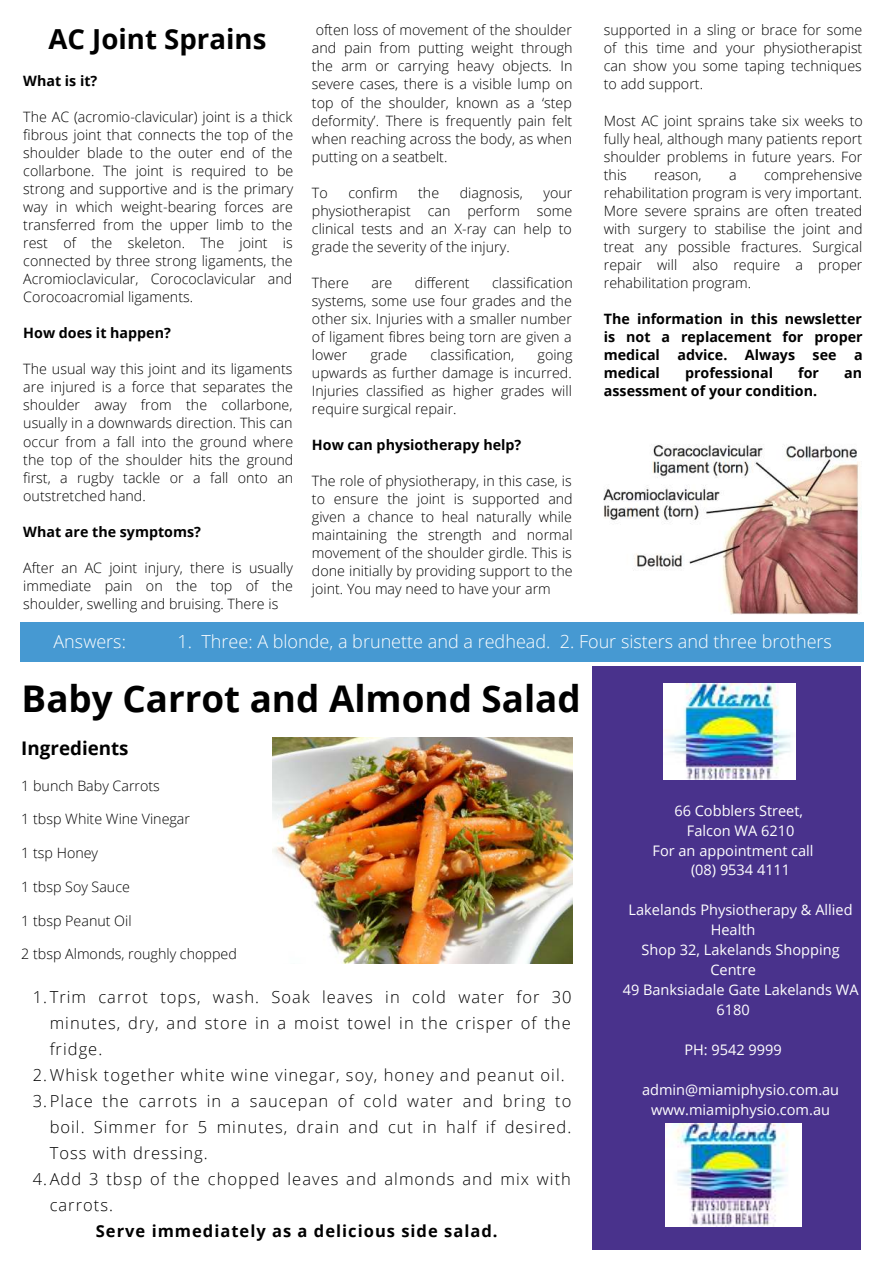
<style>
.page{position:relative;width:894px;height:1264px;background:#fff}
.page>*{position:absolute;margin:0;border:0;box-sizing:border-box;transform-origin:0 0}
.t1{font:700 36.75px "Open Sans";color:#000}
.t2{font:700 27.6px "Open Sans";color:#000}
.t3{font:700 18.75px "Open Sans";color:#000}
.t4{font:300 18px "Open Sans";color:#fff}
.t5{font:300 16.5px "Open Sans";letter-spacing:.06em;color:#000}
.t6{font:700 16.5px "Open Sans";letter-spacing:.06em;color:#000}
.t7{font:14.55px/20px "Open Sans";color:#fff;text-align:center}
.t8{font:300 14.25px/18px "Open Sans";color:#000;text-align:justify}
.t9{font:700 14.25px/18px "Open Sans";color:#000;text-align:justify}
</style>
<div class="page">
<div style="left:592px;top:666px;width:267px;height:583px;background:#49328c"></div>
<div style="left:20px;top:622px;width:843px;height:39px;background:#4699d2"></div>
<img style="left:663px;top:683px;width:132px;height:96px">
<img style="left:665px;top:1123px;width:136px;height:103px">
<img style="left:273px;top:737px;width:299px;height:226px">
<img style="left:603px;top:444px;width:257px;height:171px">
<h2 class="t2" style="left:48px;top:19px;width:219px">AC Joint Sprains</h2>
<p class="t9" style="left:23px;top:71px;width:76px">What is it?</p>
<p class="t8" style="left:23px;top:107px;width:271px">The AC (acromio-clavicular) joint is a thick fibrous joint that connects the top of the shoulder blade to the outer end of the collarbone. The joint is required to be strong and supportive and is the primary way in which weight-bearing forces are transferred from the upper limb to the rest of the skeleton. The joint is connected by three strong ligaments, the Acromioclavicular, Corococlavicular and Corocoacromial ligaments.</p>
<p class="t9" style="left:23px;top:324px;width:149px">How does it happen?</p>
<p class="t8" style="left:23px;top:360px;width:271px">The usual way this joint and its ligaments are injured is a force that separates the shoulder away from the collarbone, usually in a downwards direction. This can occur from a fall into the ground where the top of the shoulder hits the ground first, a rugby tackle or a fall onto an outstretched hand.</p>
<p class="t9" style="left:23px;top:522px;width:179px">What are the symptoms?</p>
<p class="t8" style="left:23px;top:558px;width:271px">After an AC joint injury, there is usually immediate pain on the top of the shoulder, swelling and bruising. There is</p>
<p class="t8" style="left:312px;top:21px;width:262px">often loss of movement of the shoulder and pain from putting weight through the arm or carrying heavy objects. In severe cases, there is a visible lump on top of the shoulder, known as a ‘step deformity’. There is frequently pain felt when reaching across the body, as when putting on a seatbelt.</p>
<p class="t8" style="left:312px;top:183px;width:17px">To</p>
<p class="t8" style="left:348px;top:183px;width:51px">confirm</p>
<p class="t8" style="left:418px;top:183px;width:23px">the</p>
<p class="t8" style="left:459px;top:183px;width:65px">diagnosis,</p>
<p class="t8" style="left:312px;top:183px;width:262px;text-indent:231px">your physiotherapist can perform some clinical tests and an X-ray can help to grade the severity of the injury.</p>
<p class="t8" style="left:312px;top:273px;width:39px">There</p>
<p class="t8" style="left:371px;top:273px;width:22px">are</p>
<p class="t8" style="left:415px;top:273px;width:56px">different</p>
<p class="t8" style="left:312px;top:273px;width:262px;text-indent:180px">classification systems, some use four grades and the other six. Injuries with a smaller number of ligament fibres being torn are given a lower</p>
<p class="t8" style="left:370px;top:345px;width:38px">grade</p>
<p class="t8" style="left:430px;top:345px;width:85px">classification,</p>
<p class="t8" style="left:312px;top:345px;width:262px;text-indent:225px">going upwards as further damage is incurred.<br>Injuries classified as higher grades will require surgical repair.</p>
<p class="t9" style="left:312px;top:435px;width:211px">How can physiotherapy help?</p>
<p class="t8" style="left:312px;top:471px;width:262px">The role of physiotherapy, in this case, is to ensure the joint is supported and given a chance to heal naturally while maintaining the strength and normal movement of the shoulder girdle. This is done initially by providing support to the joint. You may need to have your arm</p>
<p class="t8" style="left:603px;top:21px;width:260px">supported in a sling or brace for some of this time and your physiotherapist can show you some taping techniques to add support.</p>
<p class="t8" style="left:603px;top:111px;width:260px">Most AC joint sprains take six weeks to fully heal, although many patients report shoulder problems in future years. For this</p>
<p class="t8" style="left:603px;top:165px;width:260px;text-indent:160px">comprehensive rehabilitation program is very important.<br>More severe sprains are often treated with surgery to stabilise the joint and treat any possible fractures. Surgical repair will also require a proper rehabilitation program.</p>
<p class="t9" style="left:603px;top:309px;width:260px">The information in this newsletter is not a replacement for proper medical advice. Always see a medical</p>
<p class="t8" style="left:654px;top:165px;width:49px">reason,</p>
<p class="t8" style="left:728px;top:165px;width:9px">a</p>
<p class="t9" style="left:685px;top:363px;width:89px">professional</p>
<p class="t9" style="left:798px;top:363px;width:22px">for</p>
<p class="t9" style="left:843px;top:363px;width:19px">an</p>
<p class="t9" style="left:603px;top:381px;width:215px">assessment of your condition.</p>
<p class="t4" style="left:53px;top:628px;width:74px">Answers:</p>
<p class="t4" style="left:177px;top:628px;width:655px">1. Three: A blonde, a brunette and a redhead. 2. Four sisters and three brothers</p>
<h1 class="t1" style="left:22px;top:673px;width:560px">Baby Carrot and Almond Salad</h1>
<h3 class="t3" style="left:21px;top:734px;width:109px">Ingredients</h3>
<p class="t8" style="left:21px;top:776px;width:140px">1 bunch Baby Carrots</p>
<p class="t8" style="left:21px;top:809px;width:170px">1 tbsp White Wine Vinegar</p>
<p class="t8" style="left:21px;top:843px;width:78px">1 tsp Honey</p>
<p class="t8" style="left:21px;top:877px;width:110px">1 tbsp Soy Sauce</p>
<p class="t8" style="left:21px;top:911px;width:112px">1 tbsp Peanut Oil</p>
<p class="t8" style="left:21px;top:944px;width:217px">2 tbsp Almonds, roughly chopped</p>
<p class="t5" style="left:33px;top:986px;width:540px">1.Trim carrot tops, wash. Soak leaves in cold water for 30</p>
<p class="t5" style="left:50px;top:1011px;width:522px">minutes, dry, and store in a moist towel in the crisper of the</p>
<p class="t5" style="left:50px;top:1037px;width:54px">fridge.</p>
<p class="t5" style="left:33px;top:1063px;width:533px">2.Whisk together white wine vinegar, soy, honey and peanut oil.</p>
<p class="t5" style="left:33px;top:1089px;width:540px">3.Place the carrots in a saucepan of cold water and bring to</p>
<p class="t5" style="left:50px;top:1115px;width:523px">boil. Simmer for 5 minutes, drain and cut in half if desired.</p>
<p class="t5" style="left:50px;top:1141px;width:160px">Toss with dressing.</p>
<p class="t5" style="left:33px;top:1167px;width:539px">4.Add 3 tbsp of the chopped leaves and almonds and mix with</p>
<p class="t5" style="left:50px;top:1193px;width:65px">carrots.</p>
<p class="t6" style="left:96px;top:1218px;width:403px">Serve immediately as a delicious side salad.</p>
<p class="t7" style="left:674px;top:800px;width:130px">66 Cobblers Street,</p>
<p class="t7" style="left:686px;top:820px;width:109px">Falcon WA 6210</p>
<p class="t7" style="left:652px;top:840px;width:162px">For an appointment call</p>
<p class="t7" style="left:690px;top:859px;width:101px">(08) 9534 4111</p>
<p class="t7" style="left:628px;top:899px;width:225px">Lakelands Physiotherapy &amp; Allied</p>
<p class="t7" style="left:710px;top:919px;width:46px">Health</p>
<p class="t7" style="left:641px;top:939px;width:199px">Shop 32, Lakelands Shopping</p>
<p class="t7" style="left:710px;top:959px;width:47px">Centre</p>
<p class="t7" style="left:622px;top:979px;width:237px">49 Banksiadale Gate Lakelands WA</p>
<p class="t7" style="left:716px;top:999px;width:35px">6180</p>
<p class="t7" style="left:684px;top:1039px;width:99px">PH: 9542 9999</p>
<p class="t7" style="left:642px;top:1078px;width:198px">admin@miamiphysio.com.au www.miamiphysio.com.au</p>
</div>
